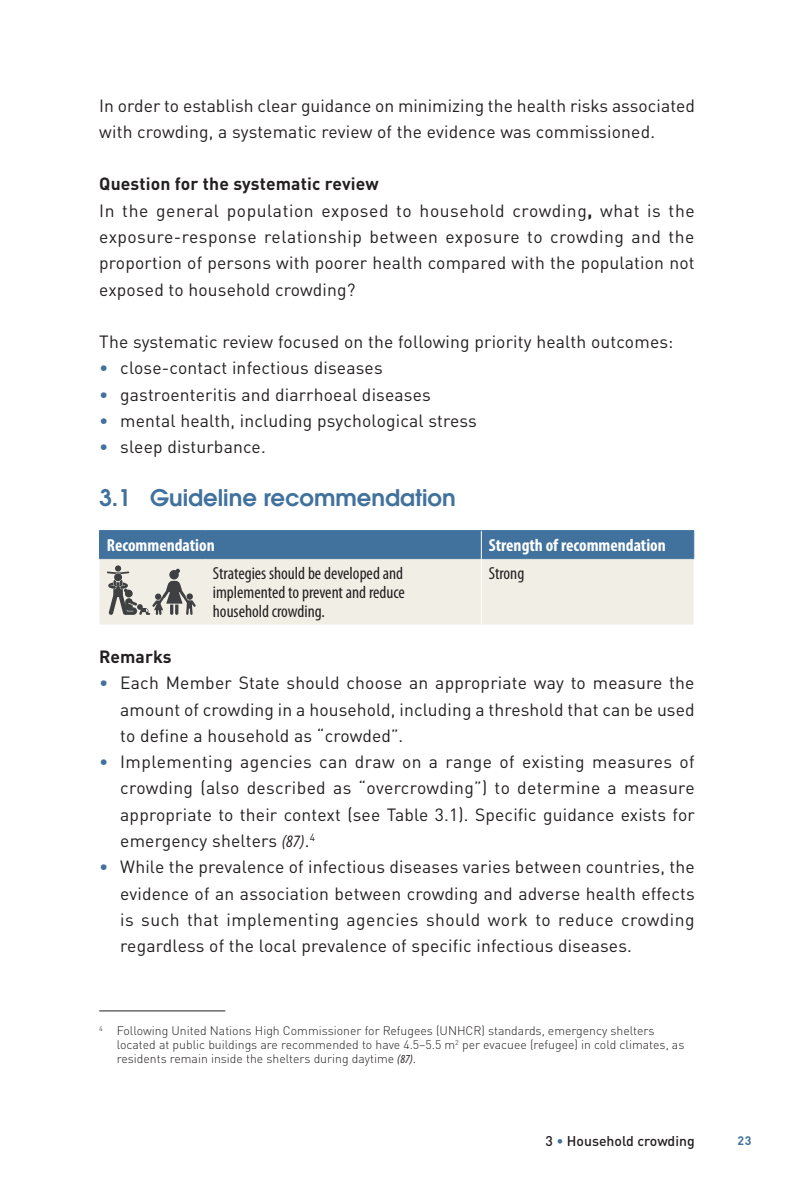
<style>
.page{position:relative;width:794px;height:1191px;background:#fff}
.page>*{position:absolute;margin:0;border:0;box-sizing:border-box;transform-origin:0 0}
.t1{font:600 22.75px "Avant Garde";color:#41729d}
.t2{font:17.5px/26.2px "DIN Pro";letter-spacing:.01em;color:#231f20;text-align:justify}
.t3{font:condensed 17.5px/19.2px "Myriad Pro";color:#231f20;text-align:justify}
.t4{font:700 condensed 17.5px "Myriad Pro";color:#fff}
.t5{font:700 17.5px "DIN Pro";letter-spacing:.01em;color:#231f20}
.t6{font:500 14px "DIN Pro";color:#231f20}
.t7{font:300 12.25px/14px "DIN Pro";color:#231f20}
.t8{font:700 12.25px "DIN Pro";color:#41729d}
.s1{font-weight:700}
.s2{color:#41729d}
.s3{font-family:"Myriad Pro";font-style:italic;font-stretch:condensed}
.s4{font-family:"Myriad Pro";font-weight:400;font-style:italic;font-stretch:condensed}
</style>
<div class="page">
<div style="left:99px;top:559px;width:594px;height:65px;background:#f0eee5"></div>
<hr style="left:99px;top:558px;width:106px;height:1px;background:#41729d">
<hr style="left:205px;top:558px;width:276px;height:1px;background:#41729d">
<hr style="left:481px;top:558px;width:213px;height:1px;background:#41729d">
<div style="left:99px;top:530px;width:595px;height:28px;background:#41729d"></div>
<hr style="left:481px;top:558px;width:1px;height:66px;background:#fff">
<svg style="left:107px;top:565px;width:88px;height:50px;background:#b6b6b0"></svg>
<div style="left:114px;top:573px;width:8px;height:8px;background:#3e4042;border-radius:50%"></div>
<hr style="left:99px;top:1010px;width:126px;height:1px;background:#231f20">
<p class="t2" style="left:99px;top:91px;width:597px">In order to establish clear guidance on minimizing the health risks associated with crowding, a systematic review of the evidence was commissioned.</p>
<p class="t2" style="left:99px;top:169px;width:597px;text-align:left"><span class="s1">Question for the systematic review<br></span>In the general population exposed to household crowding<span class="s1">,</span> what is the exposure-response relationship between exposure to crowding and the proportion of persons with poorer health compared with the population not exposed to household crowding?</p>
<p class="t2" style="left:99px;top:327px;width:576px">The systematic review focused on the following priority health outcomes:</p>
<p class="t2" style="left:99px;top:353px;width:285px"><span class="s2">•</span> close-contact infectious diseases</p>
<p class="t2" style="left:99px;top:379px;width:333px"><span class="s2">•</span> gastroenteritis and diarrhoeal diseases</p>
<p class="t2" style="left:99px;top:406px;width:379px"><span class="s2">•</span> mental health, including psychological stress</p>
<p class="t2" style="left:99px;top:432px;width:168px"><span class="s2">•</span> sleep disturbance.</p>
<h1 class="t1" style="left:99px;top:482px;width:358px">3.1 Guideline recommendation</h1>
<p class="t4" style="left:107px;top:534px;width:109px">Recommendation</p>
<p class="t4" style="left:489px;top:534px;width:178px">Strength of recommendation</p>
<p class="t3" style="left:213px;top:563px;width:194px">Strategies should be developed and implemented to prevent and reduce household crowding.</p>
<p class="t3" style="left:489px;top:563px;width:37px">Strong</p>
<p class="t5" style="left:99px;top:642px;width:74px">Remarks</p>
<p class="t2" style="left:120px;top:668px;width:576px;text-indent:-21px"><span class="s2">•</span> Each Member State should choose an appropriate way to measure the amount of crowding in a household, including a threshold that can be used to define a household as “crowded”.</p>
<p class="t2" style="left:120px;top:747px;width:576px;text-indent:-21px"><span class="s2">•</span> Implementing agencies can draw on a range of existing measures of crowding (also described as “overcrowding”) to determine a measure appropriate to their context (see Table 3.1). Specific guidance exists for emergency shelters <span class="s3">(87)</span>.<sup>4</sup></p>
<p class="t2" style="left:120px;top:852px;width:576px;text-indent:-21px"><span class="s2">•</span> While the prevalence of infectious diseases varies between countries, the evidence of an association between crowding and adverse health effects is such that implementing agencies should work to reduce crowding regardless of the local prevalence of specific infectious diseases.</p>
<p class="t7" style="left:117px;top:1022px;width:569px;text-indent:-18px"><sup>4</sup> Following United Nations High Commissioner for Refugees (UNHCR) standards, emergency shelters located at public buildings are recommended to have 4.5–5.5 m<sup>2</sup> per evacuee (refugee) in cold climates, as residents remain inside the shelters during daytime <span class="s4">(87)</span>.</p>
<p class="t6" style="left:545px;top:1130px;width:151px">3 <span class="s2">•</span> Household crowding</p>
<p class="t8" style="left:737px;top:1130px;width:16px">23</p>
</div>
